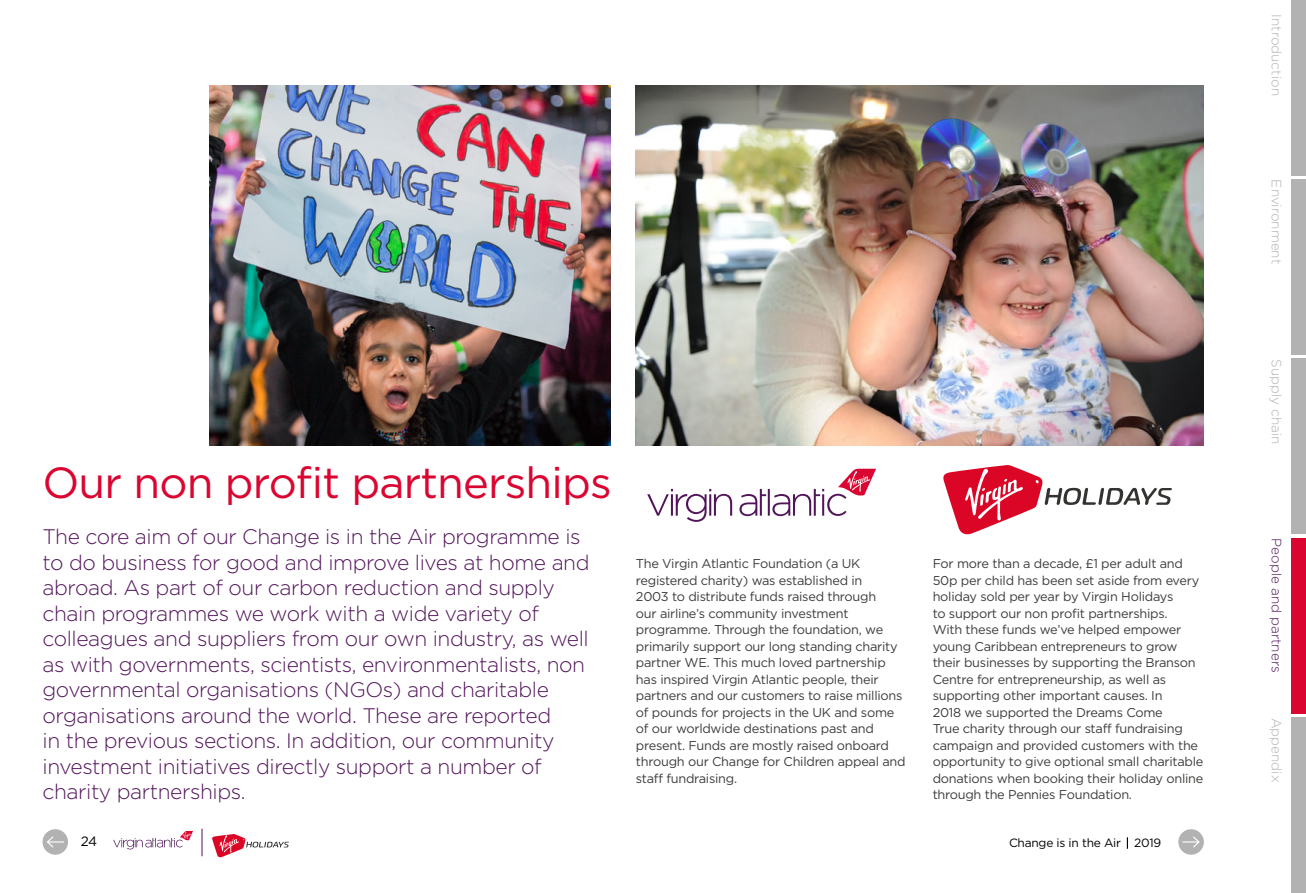
<style>
.page{position:relative;width:1306px;height:893px;background:#fff}
.page>*{position:absolute;margin:0;border:0;box-sizing:border-box;transform-origin:0 0}
.t1{font:43.5px "Gotham";letter-spacing:-.02em;color:#da0530}
.t2{font:300 21px/25.5px "Gotham";letter-spacing:-.02em;color:#52155a}
.t3{font:300 13.5px "Gotham";color:#b3b2b2}
.t4{font:300 13.5px "Gotham";color:#52155a}
.t5{font:13.5px "Gotham";color:#000}
.t6{font:12.75px/16.5px "Gotham";letter-spacing:-.02em;color:#3c3c3b}
.t7{font:12px "Gotham";letter-spacing:-.02em;color:#000}
</style>
<div class="page">
<div style="left:1178px;top:829px;width:25px;height:26px;background:#b3b2b2;border-radius:50%"></div>
<svg style="left:1182px;top:836px;width:18px;height:12px"></svg>
<div style="left:43px;top:829px;width:25px;height:26px;background:#b3b2b2;border-radius:50%"></div>
<svg style="left:47px;top:836px;width:17px;height:12px"></svg>
<svg style="left:201px;top:829px;width:1px;height:27px"></svg>
<svg style="left:212px;top:834px;width:77px;height:24px"></svg>
<svg style="left:113px;top:831px;width:80px;height:18px"></svg>
<svg style="left:1126px;top:837px;width:1px;height:12px"></svg>
<div style="left:1290px;top:0;width:15px;height:175px;background:#b3b2b2"></div>
<div style="left:1290px;top:179px;width:15px;height:176px;background:#b3b2b2"></div>
<div style="left:1290px;top:359px;width:15px;height:175px;background:#b3b2b2"></div>
<div style="left:1290px;top:538px;width:15px;height:175px;background:#da0530"></div>
<div style="left:1290px;top:718px;width:15px;height:175px;background:#b3b2b2"></div>
<svg style="left:943px;top:465px;width:228px;height:70px"></svg>
<svg style="left:647px;top:469px;width:229px;height:53px"></svg>
<img style="left:209px;top:85px;width:401px;height:360px">
<img style="left:636px;top:85px;width:567px;height:360px">
<h1 class="t1" style="left:43px;top:459px;width:571px">Our non profit partnerships</h1>
<p class="t2" style="left:43px;top:524px;width:548px">The core aim of our Change is in the Air programme is to do business for good and improve lives at home and abroad. As part of our carbon reduction and supply chain programmes we work with a wide variety of colleagues and suppliers from our own industry, as well as with governments, scientists, environmentalists, non governmental organisations (NGOs) and charitable organisations around the world. These are reported<br>in the previous sections. In addition, our community investment initiatives directly support a number of charity partnerships.</p>
<p class="t6" style="left:636px;top:555px;width:271px">The Virgin Atlantic Foundation (a UK registered charity) was established in<br>2003 to distribute funds raised through<br>our airline’s community investment programme. Through the foundation, we primarily support our long standing charity partner WE. This much loved partnership has inspired Virgin Atlantic people, their partners and our customers to raise millions of pounds for projects in the UK and some of our worldwide destinations past and present. Funds are mostly raised onboard through our Change for Children appeal and staff fundraising.</p>
<p class="t6" style="left:932px;top:555px;width:272px">For more than a decade, £1 per adult and 50p per child has been set aside from every holiday sold per year by Virgin Holidays<br>to support our non profit partnerships.<br>With these funds we’ve helped empower young Caribbean entrepreneurs to grow their businesses by supporting the Branson Centre for entrepreneurship, as well as supporting other important causes. In<br>2018 we supported the Dreams Come<br>True charity through our staff fundraising campaign and provided customers with the opportunity to give optional small charitable donations when booking their holiday online through the Pennies Foundation.</p>
<p class="t5" style="left:81px;top:834px;width:18px">24</p>
<p class="t7" style="left:1009px;top:836px;width:154px">Change is in the Air 2019</p>
<p class="t3" style="left:1283px;top:14px;width:83px;rotate:90deg">Introduction</p>
<p class="t3" style="left:1283px;top:179px;width:86px;rotate:90deg">Environment</p>
<p class="t3" style="left:1283px;top:359px;width:87px;rotate:90deg">Supply chain</p>
<p class="t4" style="left:1283px;top:538px;width:136px;rotate:90deg">People and partners</p>
<p class="t3" style="left:1283px;top:718px;width:66px;rotate:90deg">Appendix</p>
</div>
